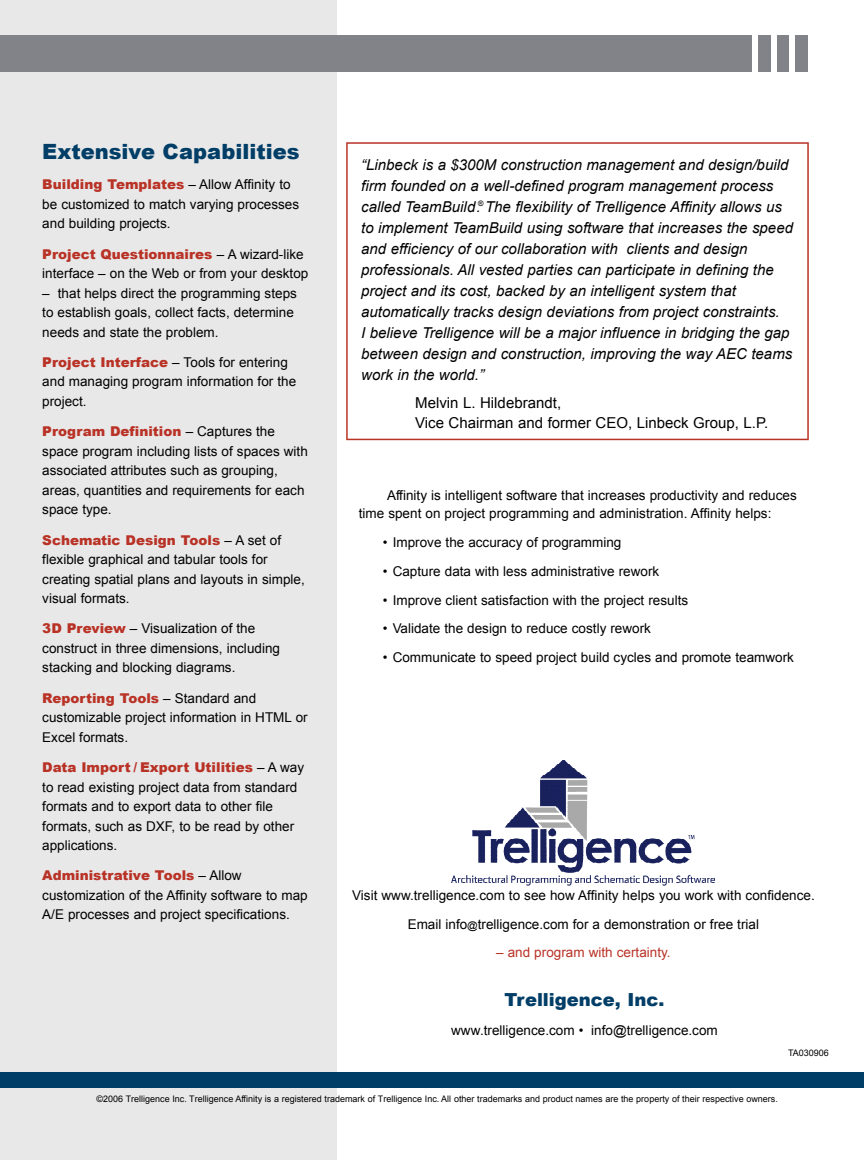
<style>
.page{position:relative;width:864px;height:1160px;background:#fff}
.page>*{position:absolute;margin:0;border:0;box-sizing:border-box;transform-origin:0 0}
.t1{font:900 21px "Arial";color:#003e67}
.t2{font:900 18px "Arial";color:#003e67}
.t3{font:italic 15px/21px "Arial";color:#000}
.t4{font:15px/19.5px "Arial";color:#000}
.t5{font:13.5px/19.5px "Arial";color:#000}
.t6{font:13.5px "Arial";color:#b93226}
.t7{font:9px "Arial";color:#000}
.s1{font-weight:900;color:#b93226}
.s2{font-size:10.5px}
</style>
<div class="page">
<div style="left:0;top:0;width:336px;height:1160px;background:#e8e8e8"></div>
<svg style="left:346px;top:142px;width:463px;height:298px"></svg>
<img style="left:452px;top:760px;width:263px;height:126px">
<div style="left:0;top:1072px;width:864px;height:15px;background:#003e67"></div>
<div style="left:0;top:35px;width:807px;height:36px;background:#818388"></div>
<div style="left:789px;top:22px;width:6px;height:52px;background:#fff"></div>
<div style="left:771px;top:23px;width:6px;height:53px;background:#fff"></div>
<div style="left:752px;top:25px;width:6px;height:53px;background:#fff"></div>
<h1 class="t1" style="left:42px;top:136px;width:259px">Extensive Capabilities</h1>
<p class="t5" style="left:42px;top:175px;width:258px"><span class="s1">Building Templates</span> – Allow Affinity to be customized to match varying processes and building projects.</p>
<p class="t5" style="left:42px;top:244px;width:268px"><span class="s1">Project Questionnaires</span> – A wizard-like interface – on the Web or from your desktop</p>
<p class="t5" style="left:42px;top:283px;width:256px">– that helps direct the programming steps to establish goals, collect facts, determine needs and state the problem.</p>
<p class="t5" style="left:42px;top:353px;width:255px"><span class="s1">Project Interface</span> – Tools for entering and managing program information for the project.</p>
<p class="t5" style="left:42px;top:422px;width:267px"><span class="s1">Program Definition</span> – Captures the space program including lists of spaces with associated attributes such as grouping, areas, quantities and requirements for each space type.</p>
<p class="t5" style="left:42px;top:530px;width:264px"><span class="s1">Schematic Design Tools</span> – A set of flexible graphical and tabular tools for creating spatial plans and layouts in simple, visual formats.</p>
<p class="t5" style="left:42px;top:619px;width:239px"><span class="s1">3D Preview</span> – Visualization of the construct in three dimensions, including stacking and blocking diagrams.</p>
<p class="t5" style="left:42px;top:688px;width:267px"><span class="s1">Reporting Tools</span> – Standard and customizable project information in HTML or<br>Excel formats.</p>
<p class="t5" style="left:42px;top:758px;width:263px"><span class="s1">Data Import / Export Utilities</span> – A way to read existing project data from standard formats and to export data to other file formats, such as DXF, to be read by other applications.</p>
<p class="t5" style="left:42px;top:866px;width:267px"><span class="s1">Administrative Tools</span> – Allow customization of the Affinity software to map<br>A/E processes and project specifications.</p>
<p class="t3" style="left:361px;top:154px;width:433px">“Linbeck is a $300M construction management and design/build firm founded on a well-defined program management process called TeamBuild <sup>®</sup>. The flexibility of Trelligence Affinity allows us to implement TeamBuild using software that increases the speed and efficiency of our collaboration with clients and design professionals. All vested parties can participate in defining the project and its cost, backed by an intelligent system that automatically tracks design deviations from project constraints.<br>I believe Trelligence will be a major influence in bridging the gap between design and construction, improving the way AEC teams work in the world.”</p>
<p class="t4" style="left:415px;top:393px;width:355px">Melvin L. Hildebrandt,<br>Vice Chairman and former CEO, Linbeck Group, L.P.</p>
<p class="t5" style="left:359px;top:486px;width:440px;line-height:18px;text-indent:28px">Affinity is intelligent software that increases productivity and reduces time spent on project programming and administration. Affinity helps:</p>
<p class="t5" style="left:383px;top:533px;width:240px">• Improve the accuracy of programming</p>
<p class="t5" style="left:383px;top:561px;width:278px">• Capture data with less administrative rework</p>
<p class="t5" style="left:383px;top:590px;width:307px">• Improve client satisfaction with the project results</p>
<p class="t5" style="left:383px;top:619px;width:270px">• Validate the design to reduce costly rework</p>
<p class="t5" style="left:383px;top:648px;width:413px">• Communicate to speed project build cycles and promote teamwork</p>
<p class="t5" style="left:352px;top:881px;width:464px;line-height:28.8px;text-align:center">Visit www.trelligence.com to see how Affinity helps you work with confidence.<br>Email info<span class="s2">@</span>trelligence.com for a demonstration or free trial</p>
<p class="t6" style="left:496px;top:945px;width:176px">– and program with certainty.</p>
<h2 class="t2" style="left:505px;top:986px;width:162px">Trelligence, Inc.</h2>
<p class="t5" style="left:451px;top:1021px;width:268px">www.trelligence.com • info@trelligence.com</p>
<p class="t7" style="left:788px;top:1048px;width:42px">TA030906</p>
<p class="t7" style="left:97px;top:1094px;width:683px">©2006 Trelligence Inc. Trelligence Affinity is a registered trademark of Trelligence Inc. All other trademarks and product names are the property of their respective owners.</p>
</div>
